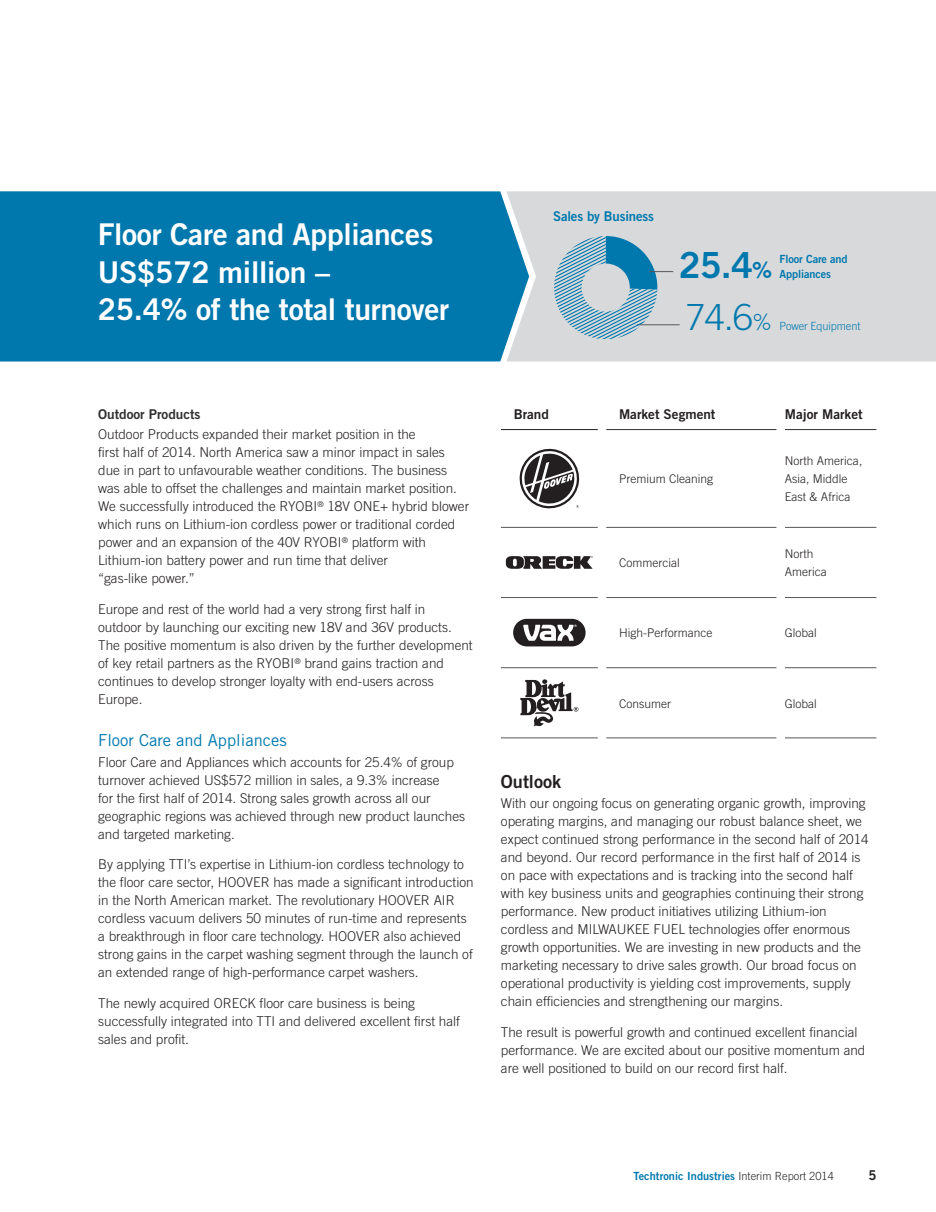
<style>
.page{position:relative;width:936px;height:1212px;background:#fff}
.page>*{position:absolute;margin:0;border:0;box-sizing:border-box;transform-origin:0 0}
.t1{font:300 36px "Trade Gothic";color:#0078ae}
.t2{font:30px/37.5px "Trade Gothic Bold Two";letter-spacing:-.01em;color:#fff}
.t3{font:18px "Trade Gothic Bold Two";color:#231f20}
.t4{font:16.5px "Trade Gothic";color:#0078ae}
.t5{font:300 13.5px/18px "Trade Gothic";color:#231f20}
.t6{font:13.5px "Trade Gothic Bold Two";color:#231f20}
.t7{font:13.5px "Trade Gothic Bold Two";letter-spacing:-.01em;color:#0078ae}
.t8{font:13.5px "Trade Gothic Bold Two";color:#312f30}
.t9{font:300 12px/18px "Trade Gothic";color:#231f20}
.t10{font:11.25px/14.2px "Trade Gothic Bold Two";letter-spacing:-.01em;color:#0078ae}
.t11{font:300 11.25px "Trade Gothic";letter-spacing:-.01em;color:#0078ae}
.s1{font-size:36px}
.s2{font-size:22.5px}
.s3{font-family:"Trade Gothic";font-weight:300;color:#231f20}
</style>
<div class="page">
<div style="left:529px;top:191px;width:406px;height:170px;background:#d8d9db"></div>
<div style="left:0;top:191px;width:529px;height:170px;background:#0078ae"></div>
<hr style="left:637px;top:324px;width:42px;height:1px;background:#57585a">
<hr style="left:501px;top:527px;width:96px;height:1px;background:#57585a">
<hr style="left:501px;top:429px;width:96px;height:1px;background:#231f20">
<hr style="left:606px;top:429px;width:170px;height:1px;background:#312f30">
<hr style="left:784px;top:429px;width:83px;height:1px;background:#312f30">
<hr style="left:501px;top:597px;width:96px;height:1px;background:#57585a">
<hr style="left:501px;top:667px;width:96px;height:1px;background:#57585a">
<hr style="left:501px;top:738px;width:96px;height:1px;background:#57585a">
<hr style="left:606px;top:527px;width:170px;height:1px;background:#57585a">
<hr style="left:606px;top:597px;width:170px;height:1px;background:#57585a">
<hr style="left:606px;top:667px;width:170px;height:1px;background:#57585a">
<hr style="left:606px;top:738px;width:170px;height:1px;background:#57585a">
<hr style="left:784px;top:527px;width:83px;height:1px;background:#57585a">
<hr style="left:784px;top:597px;width:83px;height:1px;background:#57585a">
<hr style="left:784px;top:667px;width:83px;height:1px;background:#57585a">
<hr style="left:784px;top:738px;width:83px;height:1px;background:#57585a">
<svg style="left:519px;top:448px;width:61px;height:61px"></svg>
<svg style="left:506px;top:556px;width:87px;height:13px"></svg>
<svg style="left:513px;top:619px;width:72px;height:27px"></svg>
<svg style="left:520px;top:679px;width:58px;height:47px"></svg>
<svg style="left:553px;top:236px;width:120px;height:104px;background:#9bbdcd"></svg>
<h2 class="t2" style="left:98px;top:215px;width:353px">Floor Care and Appliances<br>US$572 million –<br>25.4% of the total turnover</h2>
<p class="t7" style="left:553px;top:208px;width:102px">Sales by Business</p>
<p class="t10" style="left:678px;top:252px;width:170px;text-indent:101px">Floor Care and<br><span class="s1">25.4</span><span class="s2">%</span> Appliances</p>
<h1 class="t1" style="left:685px;top:296px;width:88px">74.6<span class="s2">%</span></h1>
<p class="t11" style="left:779px;top:320px;width:82px">Power Equipment</p>
<p class="t8" style="left:98px;top:406px;width:104px">Outdoor Products</p>
<p class="t5" style="left:98px;top:425px;width:372px">Outdoor Products expanded their market position in the<br>first half of 2014. North America saw a minor impact in sales due in part to unfavourable weather conditions. The business was able to offset the challenges and maintain market position.<br>We successfully introduced the RYOBI<sup>®</sup> 18V ONE+ hybrid blower which runs on Lithium-ion cordless power or traditional corded power and an expansion of the 40V RYOBI<sup>®</sup> platform with Lithium-ion battery power and run time that deliver<br>“gas-like power.”</p>
<p class="t5" style="left:98px;top:600px;width:376px">Europe and rest of the world had a very strong first half in<br>outdoor by launching our exciting new 18V and 36V products.<br>The positive momentum is also driven by the further development of key retail partners as the RYOBI<sup>®</sup> brand gains traction and continues to develop stronger loyalty with end-users across Europe.</p>
<p class="t4" style="left:98px;top:731px;width:190px">Floor Care and Appliances</p>
<p class="t5" style="left:98px;top:753px;width:368px">Floor Care and Appliances which accounts for 25.4% of group turnover achieved US$572 million in sales, a 9.3% increase<br>for the first half of 2014. Strong sales growth across all our geographic regions was achieved through new product launches and targeted marketing.</p>
<p class="t5" style="left:98px;top:855px;width:377px">By applying TTI’s expertise in Lithium-ion cordless technology to the floor care sector, HOOVER has made a significant introduction in the North American market. The revolutionary HOOVER AIR cordless vacuum delivers 50 minutes of run-time and represents a breakthrough in floor care technology. HOOVER also achieved strong gains in the carpet washing segment through the launch of an extended range of high-performance carpet washers.</p>
<p class="t5" style="left:98px;top:994px;width:363px">The newly acquired ORECK floor care business is being successfully integrated into TTI and delivered excellent first half sales and profit.</p>
<p class="t6" style="left:513px;top:406px;width:37px">Brand</p>
<p class="t6" style="left:619px;top:406px;width:98px">Market Segment</p>
<p class="t6" style="left:784px;top:406px;width:79px">Major Market</p>
<p class="t9" style="left:619px;top:470px;width:95px">Premium Cleaning</p>
<p class="t9" style="left:784px;top:452px;width:79px">North America,<br>Asia, Middle<br>East &amp; Africa</p>
<p class="t9" style="left:619px;top:554px;width:62px">Commercial</p>
<p class="t9" style="left:784px;top:545px;width:43px">North<br>America</p>
<p class="t9" style="left:619px;top:624px;width:95px">High-Performance</p>
<p class="t9" style="left:784px;top:624px;width:34px">Global</p>
<p class="t9" style="left:619px;top:694px;width:53px">Consumer</p>
<p class="t9" style="left:784px;top:694px;width:34px">Global</p>
<h3 class="t3" style="left:501px;top:770px;width:62px">Outlook</h3>
<p class="t5" style="left:501px;top:794px;width:369px">With our ongoing focus on generating organic growth, improving operating margins, and managing our robust balance sheet, we expect continued strong performance in the second half of 2014 and beyond. Our record performance in the first half of 2014 is on pace with expectations and is tracking into the second half with key business units and geographies continuing their strong performance. New product initiatives utilizing Lithium-ion cordless and MILWAUKEE FUEL technologies offer enormous growth opportunities. We are investing in new products and the marketing necessary to drive sales growth. Our broad focus on operational productivity is yielding cost improvements, supply chain efficiencies and strengthening our margins.</p>
<p class="t5" style="left:501px;top:1022px;width:366px">The result is powerful growth and continued excellent financial performance. We are excited about our positive momentum and are well positioned to build on our record first half.</p>
<p class="t10" style="left:633px;top:1169px;width:202px">Techtronic Industries <span class="s3">Interim Report 2014</span></p>
<p class="t6" style="left:868px;top:1167px;width:10px">5</p>
</div>
